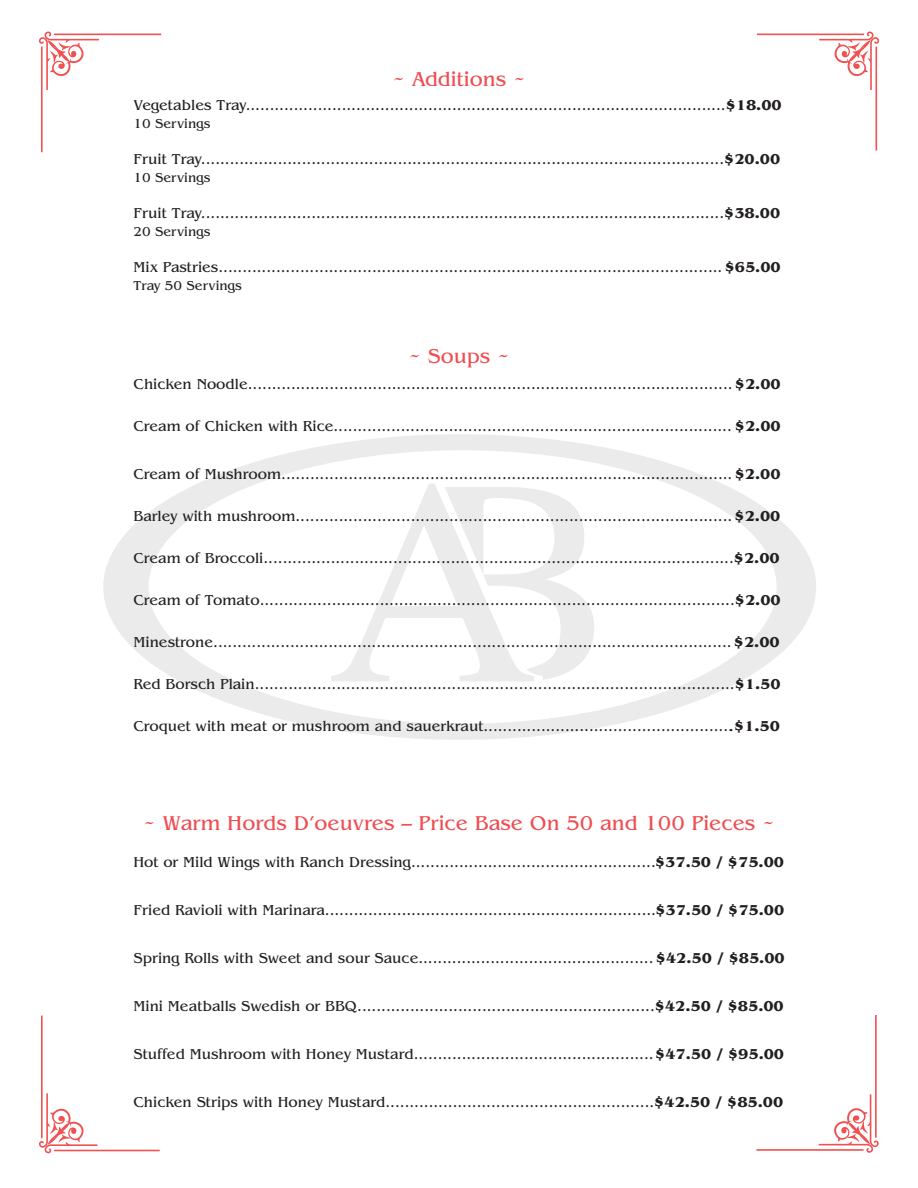
<style>
.page{position:relative;width:918px;height:1188px;background:#fff}
.page>*{position:absolute;margin:0;border:0;box-sizing:border-box;transform-origin:0 0}
.t1{font:21px "Benguiat Std";color:#ef4d51}
.t2{font:15px "Benguiat Std";color:#231f20}
.t3{font:13.5px "Benguiat Std";color:#231f20}
.s1{font-weight:700}
</style>
<div class="page">
<svg style="left:39px;top:32px;width:122px;height:120px"></svg>
<svg style="left:757px;top:32px;width:122px;height:119px"></svg>
<svg style="left:756px;top:1015px;width:123px;height:138px"></svg>
<svg style="left:39px;top:1016px;width:121px;height:137px"></svg>
<svg style="left:103px;top:434px;width:713px;height:306px"></svg>
<svg style="left:331px;top:484px;width:263px;height:197px"></svg>
<h1 class="t1" style="left:392px;top:71px;width:135px">~ Additions ~</h1>
<p class="t2" style="left:134px;top:99px;width:650px">Vegetables Tray....................................................................................................<span class="s1">$18.00</span></p>
<p class="t3" style="left:134px;top:118px;width:78px">10 Servings</p>
<p class="t2" style="left:134px;top:153px;width:648px">Fruit Tray.............................................................................................................<span class="s1">$20.00</span></p>
<p class="t3" style="left:134px;top:172px;width:78px">10 Servings</p>
<p class="t2" style="left:134px;top:207px;width:648px">Fruit Tray.............................................................................................................<span class="s1">$38.00</span></p>
<p class="t3" style="left:134px;top:226px;width:78px">20 Servings</p>
<p class="t2" style="left:134px;top:261px;width:649px">Mix Pastries.........................................................................................................<span class="s1">$65.00</span></p>
<p class="t3" style="left:134px;top:280px;width:110px">Tray 50 Servings</p>
<h1 class="t1" style="left:408px;top:348px;width:103px">~ Soups ~</h1>
<p class="t2" style="left:134px;top:379px;width:649px">Chicken Noodle.....................................................................................................<span class="s1">$2.00</span></p>
<p class="t2" style="left:133px;top:421px;width:649px">Cream of Chicken with Rice................................................................................... <span class="s1">$2.00</span></p>
<p class="t2" style="left:133px;top:469px;width:649px">Cream of Mushroom..............................................................................................<span class="s1">$2.00</span></p>
<p class="t2" style="left:133px;top:511px;width:648px">Barley with mushroom...........................................................................................<span class="s1">$2.00</span></p>
<p class="t2" style="left:133px;top:553px;width:648px">Cream of Broccoli..................................................................................................<span class="s1">$2.00</span></p>
<p class="t2" style="left:133px;top:595px;width:649px">Cream of Tomato...................................................................................................<span class="s1">$2.00</span></p>
<p class="t2" style="left:133px;top:637px;width:648px">Minestrone............................................................................................................<span class="s1">$2.00</span></p>
<p class="t2" style="left:133px;top:679px;width:649px">Red Borsch Plain....................................................................................................<span class="s1">$1.50</span></p>
<p class="t2" style="left:133px;top:721px;width:648px">Croquet with meat or mushroom and sauerkraut.....................................................<span class="s1">$1.50</span></p>
<h1 class="t1" style="left:143px;top:815px;width:633px">~ Warm Hords D’oeuvres – Price Base On 50 and 100 Pieces ~</h1>
<p class="t2" style="left:134px;top:856px;width:652px">Hot or Mild Wings with Ranch Dressing...................................................<span class="s1">$37.50 / $75.00</span></p>
<p class="t2" style="left:133px;top:904px;width:652px">Fried Ravioli with Marinara.....................................................................<span class="s1">$37.50 / $75.00</span></p>
<p class="t2" style="left:133px;top:952px;width:653px">Spring Rolls with Sweet and sour Sauce.................................................<span class="s1">$42.50 / $85.00</span></p>
<p class="t2" style="left:133px;top:1000px;width:652px">Mini Meatballs Swedish or BBQ..............................................................<span class="s1">$42.50 / $85.00</span></p>
<p class="t2" style="left:133px;top:1048px;width:652px">Stuffed Mushroom with Honey Mustard..................................................<span class="s1">$47.50 / $95.00</span></p>
<p class="t2" style="left:133px;top:1096px;width:651px">Chicken Strips with Honey Mustard........................................................<span class="s1">$42.50 / $85.00</span></p>
</div>
